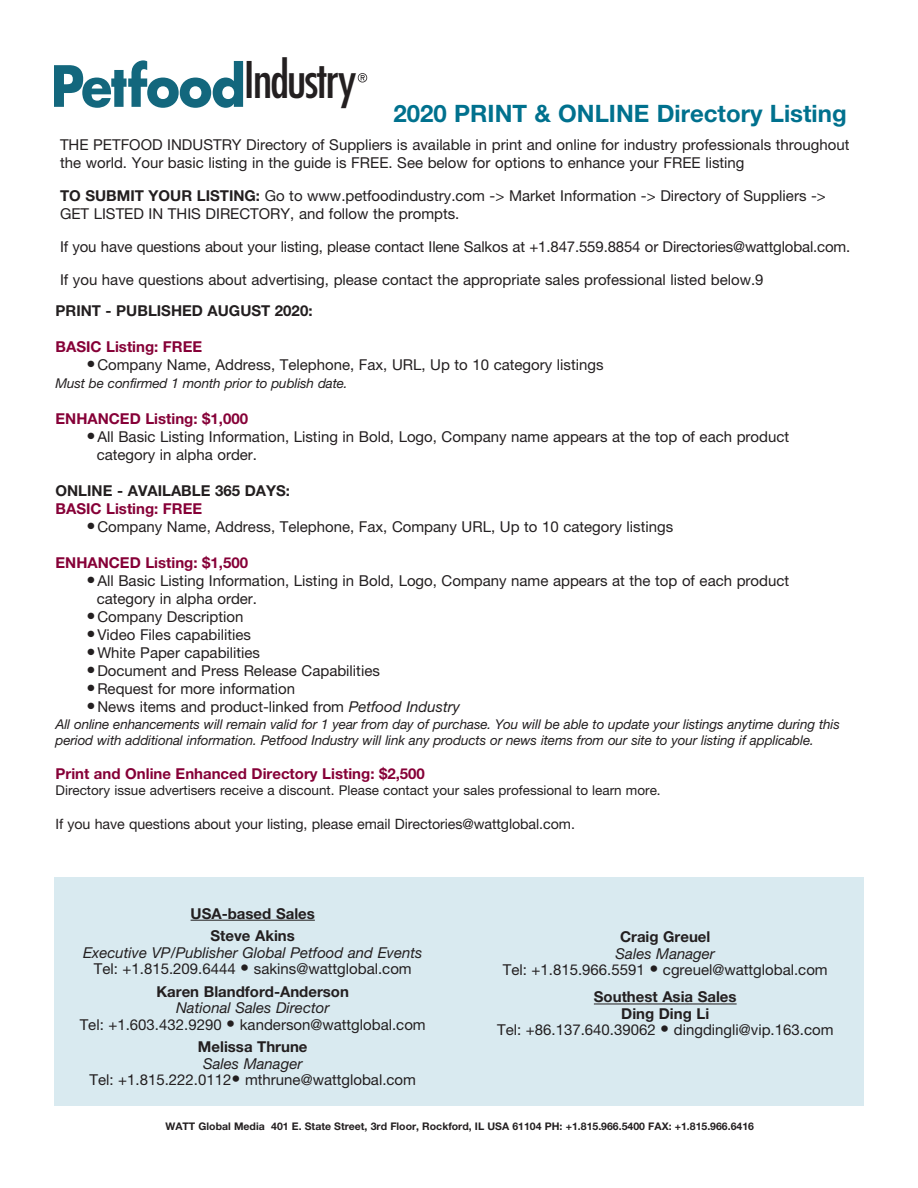
<style>
.page{position:relative;width:918px;height:1188px;background:#fff}
.page>*{position:absolute;margin:0;border:0;box-sizing:border-box;transform-origin:0 0}
.t1{font:condensed 49.2px "Futura Std";letter-spacing:-.035em;color:#231f20}
.t2{font:700 24px "Helvetica Neue LT Std";color:#00718e}
.t3{font:15px/16.5px "Helvetica Neue LT Std";color:#231f20}
.t4{font:700 15px "Helvetica Neue LT Std";color:#860037}
.t5{font:700 15px/22.5px "Helvetica Neue LT Std";color:#231f20;text-align:center}
.t6{font:italic 15px/16.5px "Helvetica Neue LT Std";color:#231f20;text-align:center}
.t7{font:14.25px "Helvetica Neue LT Std";letter-spacing:-.005em;color:#231f20}
.t8{font:italic 13.5px/16.2px "Helvetica Neue LT Std";letter-spacing:-.01em;color:#231f20}
.t9{font:13.5px "Helvetica Neue LT Std";color:#231f20}
.t10{font:700 10.5px "Helvetica Neue LT Std";color:#231f20}
.s1{font-weight:700}
.s2{font-style:italic}
.s3{font-style:normal}
.s4{font-style:normal;font-size:18px}
.s5{font-size:18px}
</style>
<div class="page">
<svg style="left:54px;top:60px;width:189px;height:48px"></svg>
<svg style="left:358px;top:73px;width:9px;height:9px"></svg>
<div style="left:54px;top:878px;width:810px;height:228px;background:#d9eaf0"></div>
<hr style="left:191px;top:920px;width:124px;height:1px;background:#231f20">
<hr style="left:594px;top:1004px;width:143px;height:1px;background:#231f20">
<h1 class="t1" style="left:244px;top:50px;width:114px">Industry</h1>
<h2 class="t2" style="left:394px;top:99px;width:455px">2020 PRINT &amp; ONLINE Directory Listing</h2>
<p class="t3" style="left:60px;top:135px;width:791px;line-height:18px">THE PETFOOD INDUSTRY Directory of Suppliers is available in print and online for industry professionals throughout the world. Your basic listing in the guide is FREE. See below for options to enhance your FREE listing</p>
<p class="t3" style="left:60px;top:186px;width:767px;line-height:18px"><span class="s1">TO SUBMIT YOUR LISTING:</span> Go to www.petfoodindustry.com -&gt; Market Information -&gt; Directory of Suppliers -&gt;<br>GET LISTED IN THIS DIRECTORY, and follow the prompts.</p>
<p class="t3" style="left:60px;top:238px;width:792px">If you have questions about your listing, please contact Ilene Salkos at +1.847.559.8854 or Directories@wattglobal.com.</p>
<p class="t3" style="left:60px;top:271px;width:705px">If you have questions about advertising, please contact the appropriate sales professional listed below.9</p>
<p class="t5" style="left:56px;top:299px;width:259px">PRINT - PUBLISHED AUGUST 2020:</p>
<p class="t4" style="left:56px;top:338px;width:148px">BASIC Listing: FREE</p>
<p class="t3" style="left:87px;top:357px;width:518px">● Company Name, Address, Telephone, Fax, URL, Up to 10 category listings</p>
<p class="t8" style="left:56px;top:375px;width:294px">Must be confirmed 1 month prior to publish date.</p>
<p class="t4" style="left:56px;top:410px;width:194px">ENHANCED Listing: $1,000</p>
<p class="t3" style="left:97px;top:428px;width:694px;line-height:18px;text-indent:-9px">● All Basic Listing Information, Listing in Bold, Logo, Company name appears at the top of each product category in alpha order.</p>
<p class="t5" style="left:56px;top:479px;width:236px">ONLINE - AVAILABLE 365 DAYS:</p>
<p class="t4" style="left:56px;top:500px;width:148px">BASIC Listing: FREE</p>
<p class="t3" style="left:87px;top:519px;width:587px">● Company Name, Address, Telephone, Fax, Company URL, Up to 10 category listings</p>
<p class="t4" style="left:56px;top:554px;width:194px">ENHANCED Listing: $1,500</p>
<p class="t3" style="left:97px;top:572px;width:694px;line-height:18px;text-indent:-9px">● All Basic Listing Information, Listing in Bold, Logo, Company name appears at the top of each product category in alpha order.</p>
<p class="t3" style="left:87px;top:609px;width:157px">● Company Description</p>
<p class="t3" style="left:87px;top:627px;width:165px">● Video Files capabilities</p>
<p class="t3" style="left:87px;top:645px;width:174px">● White Paper capabilities</p>
<p class="t3" style="left:87px;top:663px;width:294px">● Document and Press Release Capabilities</p>
<p class="t3" style="left:87px;top:681px;width:209px">● Request for more information</p>
<p class="t3" style="left:87px;top:699px;width:374px">● News items and product-linked from <span class="s2">Petfood Industry</span></p>
<p class="t8" style="left:56px;top:715px;width:786px">All online enhancements will remain valid for 1 year from day of purchase. You will be able to update your listings anytime during this period with additional information. Petfood Industry will link any products or news items from our site to your listing if applicable.</p>
<p class="t4" style="left:56px;top:764px;width:371px">Print and Online Enhanced Directory Listing: $2,500</p>
<p class="t9" style="left:56px;top:782px;width:607px">Directory issue advertisers receive a discount. Please contact your sales professional to learn more.</p>
<p class="t7" style="left:56px;top:816px;width:521px">If you have questions about your listing, please email Directories@wattglobal.com.</p>
<p class="t5" style="left:191px;top:902px;width:126px">USA-based Sales<br>Steve Akins</p>
<p class="t6" style="left:83px;top:944px;width:341px">Executive VP/Publisher Global Petfood and Events<br><span class="s3">Tel: +1.815.209.6444</span> <span class="s4">•</span> <span class="s3">sakins@wattglobal.com</span></p>
<p class="t5" style="left:156px;top:980px;width:194px">Karen Blandford-Anderson</p>
<p class="t3" style="left:80px;top:999px;width:348px;text-align:center"><span class="s2">National Sales Director<br></span>Tel: +1.603.432.9290 <span class="s5">•</span> kanderson@wattglobal.com</p>
<p class="t5" style="left:198px;top:1035px;width:111px">Melissa Thrune</p>
<p class="t3" style="left:89px;top:1055px;width:328px;text-align:center"><span class="s2">Sales Manager<br></span>Tel: +1.815.222.0112<span class="s5">•</span> mthrune@wattglobal.com</p>
<p class="t5" style="left:620px;top:926px;width:92px">Craig Greuel</p>
<p class="t3" style="left:503px;top:945px;width:326px;text-align:center"><span class="s2">Sales Manager<br></span>Tel: +1.815.966.5591 <span class="s5">•</span> cgreuel@wattglobal.com</p>
<p class="t3" style="left:497px;top:989px;width:338px;text-align:center"><span class="s1">Southest Asia Sales<br>Ding Ding Li<br></span>Tel: +86.137.640.39062 <span class="s5">•</span> dingdingli@vip.163.com</p>
<p class="t10" style="left:165px;top:1120px;width:590px">WATT Global Media 401 E. State Street, 3rd Floor, Rockford, IL USA 61104 PH: +1.815.966.5400 FAX: +1.815.966.6416</p>
</div>
